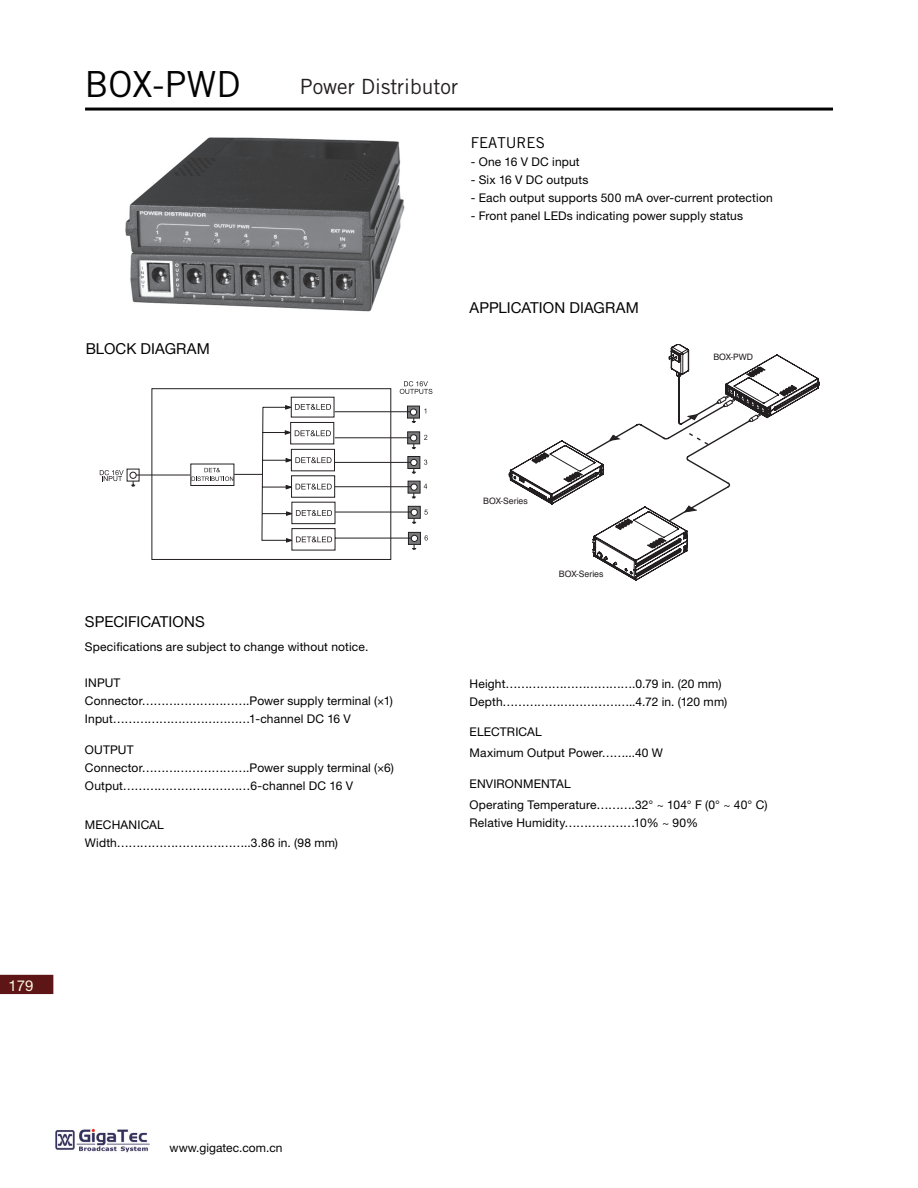
<style>
.page{position:relative;width:918px;height:1188px;background:#fff}
.page>*{position:absolute;margin:0;border:0;box-sizing:border-box;transform-origin:0 0}
.t1{font:36px "Trade Gothic LT Std";color:#030303}
.t2{font:21px "Trade Gothic LT Std";color:#231f20}
.t3{font:15px "Helvetica Neue LT";letter-spacing:.005em;color:#030303}
.t4{font:15px "Trade Gothic LT Std";color:#000}
.t5{font:15px "Helvetica Neue LT Std";color:#faf8e0}
.t6{font:12px/18px "Helvetica Neue LT Std";letter-spacing:.015em;color:#000}
.t7{font:12px "Helvetica Neue LT Std";color:#030303}
.t8{font:8.85px "Swiss 721 BT";color:#231f20}
</style>
<div class="page">
<div style="left:0;top:975px;width:53px;height:19px;background:#5d1516"></div>
<hr style="left:85px;top:108px;width:748px;height:3px;background:#030303">
<img style="left:55px;top:1128px;width:95px;height:25px">
<svg style="left:100px;top:381px;width:332px;height:169px"></svg>
<img style="left:125px;top:137px;width:280px;height:175px">
<svg style="left:509px;top:344px;width:310px;height:236px"></svg>
<h1 class="t1" style="left:84px;top:62px;width:158px">BOX-PWD</h1>
<h2 class="t2" style="left:300px;top:74px;width:160px">Power Distributor</h2>
<p class="t4" style="left:471px;top:133px;width:76px">FEATURES</p>
<p class="t6" style="left:471px;top:153px;width:111px">- One 16 V DC input</p>
<p class="t6" style="left:471px;top:171px;width:119px">- Six 16 V DC outputs</p>
<p class="t6" style="left:471px;top:189px;width:304px">- Each output supports 500 mA over-current protection</p>
<p class="t6" style="left:471px;top:207px;width:274px">- Front panel LEDs indicating power supply status</p>
<p class="t3" style="left:86px;top:339px;width:126px">BLOCK DIAGRAM</p>
<p class="t3" style="left:470px;top:299px;width:171px">APPLICATION DIAGRAM</p>
<p class="t8" style="left:713px;top:351px;width:41px">BOX-PWD</p>
<p class="t3" style="left:85px;top:613px;width:121px">SPECIFICATIONS</p>
<p class="t6" style="left:85px;top:638px;width:285px">Specifications are subject to change without notice.</p>
<p class="t6" style="left:85px;top:674px;width:309px">INPUT<br>Connector……………………….Power supply terminal (×1)<br>Input………………………………1-channel DC 16 V</p>
<p class="t6" style="left:85px;top:741px;width:311px">OUTPUT<br>Connector……………………….Power supply terminal (×6)<br>Output……………………………6-channel DC 16 V</p>
<p class="t6" style="left:85px;top:816px;width:255px">MECHANICAL<br>Width……………………………..3.86 in. (98 mm)</p>
<p class="t5" style="left:9px;top:977px;width:27px">179</p>
<p class="t8" style="left:483px;top:495px;width:46px">BOX-Series</p>
<p class="t8" style="left:559px;top:568px;width:46px">BOX-Series</p>
<p class="t6" style="left:470px;top:674px;width:259px">Height…………………………….0.79 in. (20 mm)<br>Depth……………………………..4.72 in. (120 mm)</p>
<p class="t6" style="left:470px;top:721px;width:195px;line-height:21px">ELECTRICAL<br>Maximum Output Power……...40 W</p>
<p class="t6" style="left:470px;top:773px;width:299px;line-height:21px">ENVIRONMENTAL<br>Operating Temperature……….32° ~ 104° F (0° ~ 40° C)</p>
<p class="t6" style="left:470px;top:813px;width:230px">Relative Humidity………………10% ~ 90%</p>
<p class="t7" style="left:170px;top:1140px;width:114px">www.gigatec.com.cn</p>
</div>
